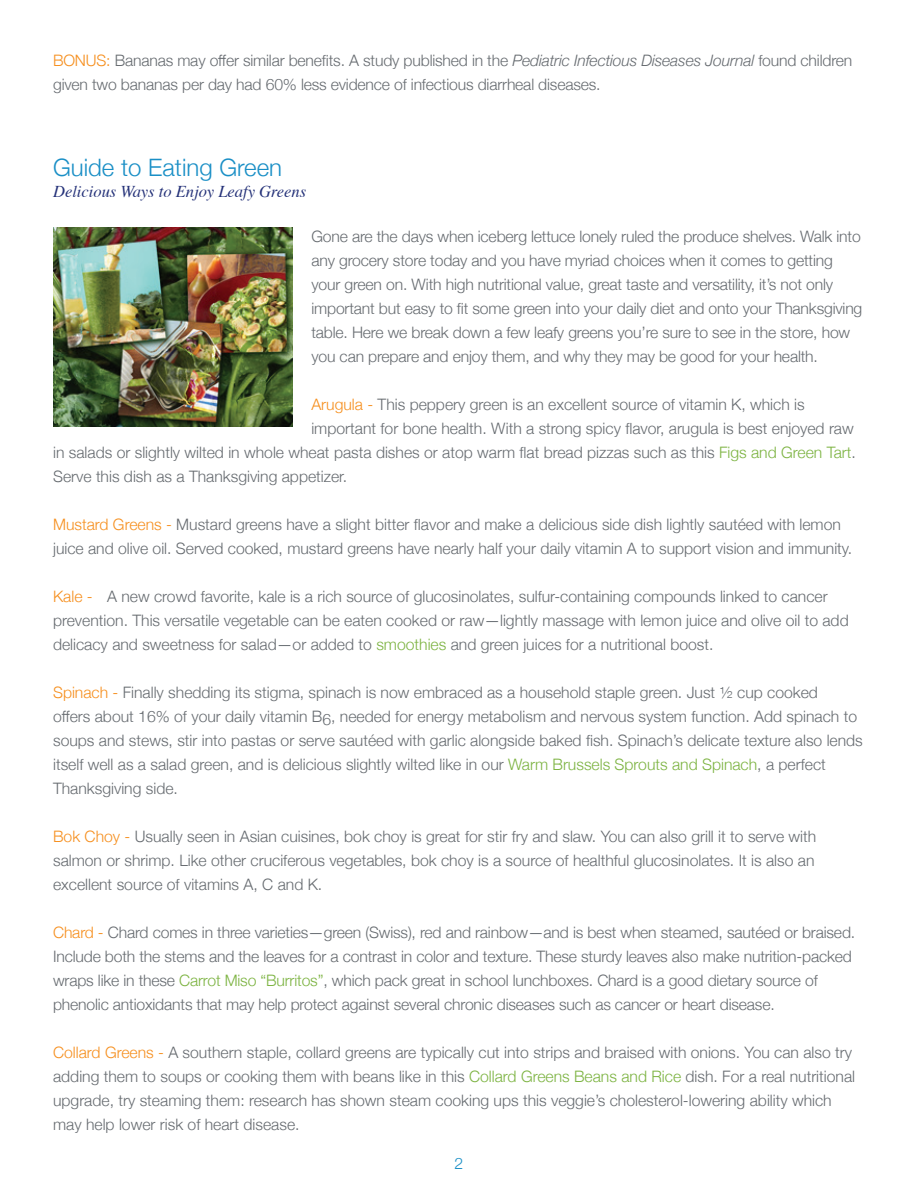
<style>
.page{position:relative;width:918px;height:1188px;background:#fff}
.page>*{position:absolute;margin:0;border:0;box-sizing:border-box;transform-origin:0 0}
.t1{font:300 24px "Helvetica Neue";color:#1a8fc6}
.t2{font:italic 16.5px "Times";color:#253279}
.t3{font:300 15.75px/24px "Helvetica Neue";color:#666b70}
.t4{font:300 15.75px "Helvetica Neue";color:#1a8fc6}
.s1{color:#f68f1e}
.s2{font-style:italic}
.s3{color:#7cb341}
</style>
<div class="page">
<img style="left:54px;top:228px;width:238px;height:199px">
<p class="t3" style="left:53px;top:47px;width:801px"><span class="s1">BONUS:</span> Bananas may offer similar benefits. A study published in the <span class="s2">Pediatric Infectious Diseases Journal</span> found children given two bananas per day had 60% less evidence of infectious diarrheal diseases.</p>
<h1 class="t1" style="left:53px;top:148px;width:230px">Guide to Eating Green</h1>
<p class="t2" style="left:53px;top:177px;width:255px">Delicious Ways to Enjoy Leafy Greens</p>
<p class="t3" style="left:311px;top:223px;width:552px">Gone are the days when iceberg lettuce lonely ruled the produce shelves. Walk into any grocery store today and you have myriad choices when it comes to getting your green on. With high nutritional value, great taste and versatility, it’s not only important but easy to fit some green into your daily diet and onto your Thanksgiving table. Here we break down a few leafy greens you’re sure to see in the store, how you can prepare and enjoy them, and why they may be good for your health.</p>
<p class="t3" style="left:311px;top:391px;width:495px"><span class="s1">Arugula -</span> This peppery green is an excellent source of vitamin K, which is</p>
<p class="t3" style="left:311px;top:415px;width:544px">important for bone health. With a strong spicy flavor, arugula is best enjoyed raw</p>
<p class="t3" style="left:53px;top:439px;width:804px">in salads or slightly wilted in whole wheat pasta dishes or atop warm flat bread pizzas such as this <span class="s3">Figs and Green Tart</span>.</p>
<p class="t3" style="left:53px;top:463px;width:296px">Serve this dish as a Thanksgiving appetizer.</p>
<p class="t3" style="left:53px;top:511px;width:801px"><span class="s1">Mustard Greens -</span> Mustard greens have a slight bitter flavor and make a delicious side dish lightly sautéed with lemon juice and olive oil. Served cooked, mustard greens have nearly half your daily vitamin A to support vision and immunity.</p>
<p class="t3" style="left:53px;top:583px;width:797px"><span class="s1">Kale -</span> A new crowd favorite, kale is a rich source of glucosinolates, sulfur-containing compounds linked to cancer prevention. This versatile vegetable can be eaten cooked or raw—lightly massage with lemon juice and olive oil to add delicacy and sweetness for salad—or added to <span class="s3">smoothies</span> and green juices for a nutritional boost.</p>
<p class="t3" style="left:53px;top:679px;width:811px"><span class="s1">Spinach -</span> Finally shedding its stigma, spinach is now embraced as a household staple green. Just ½ cup cooked<br>offers about 16% of your daily vitamin B6, needed for energy metabolism and nervous system function. Add spinach to soups and stews, stir into pastas or serve sautéed with garlic alongside baked fish. Spinach’s delicate texture also lends itself well as a salad green, and is delicious slightly wilted like in our <span class="s3">Warm Brussels Sprouts and Spinach</span>, a perfect Thanksgiving side.</p>
<p class="t3" style="left:53px;top:823px;width:765px;text-align:justify"><span class="s1">Bok Choy -</span> Usually seen in Asian cuisines, bok choy is great for stir fry and slaw. You can also grill it to serve with salmon or shrimp. Like other cruciferous vegetables, bok choy is a source of healthful glucosinolates. It is also an excellent source of vitamins A, C and K.</p>
<p class="t3" style="left:53px;top:919px;width:804px"><span class="s1">Chard -</span> Chard comes in three varieties—green (Swiss), red and rainbow—and is best when steamed, sautéed or braised.<br>Include both the stems and the leaves for a contrast in color and texture. These sturdy leaves also make nutrition-packed wraps like in these <span class="s3">Carrot Miso “Burritos”</span>, which pack great in school lunchboxes. Chard is a good dietary source of phenolic antioxidants that may help protect against several chronic diseases such as cancer or heart disease.</p>
<p class="t3" style="left:53px;top:1039px;width:803px"><span class="s1">Collard Greens -</span> A southern staple, collard greens are typically cut into strips and braised with onions. You can also try adding them to soups or cooking them with beans like in this <span class="s3">Collard Greens Beans and Rice</span> dish. For a real nutritional upgrade, try steaming them: research has shown steam cooking ups this veggie’s cholesterol-lowering ability which may help lower risk of heart disease.</p>
<p class="t4" style="left:455px;top:1151px;width:10px">2</p>
</div>
